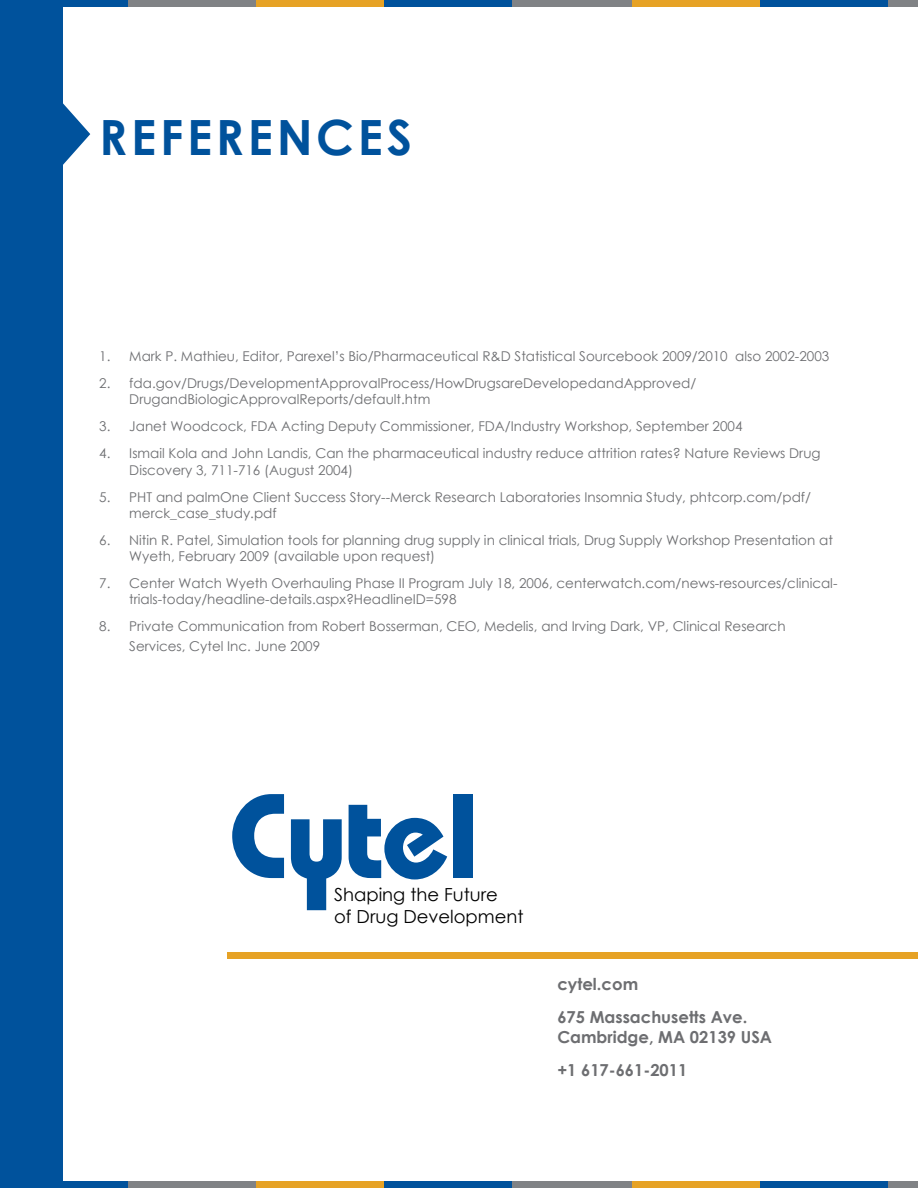
<style>
.page{position:relative;width:918px;height:1188px;background:#fff}
.page>*{position:absolute;margin:0;border:0;box-sizing:border-box;transform-origin:0 0}
.t1{font:700 48.6px "Century Gothic";color:#00529c}
.t2{font:18px/21.6px "Century Gothic";color:#000}
.t3{font:700 16.5px/33.3px "Century Gothic";color:#6d6e71}
.t4{font:13.5px/16.2px "Century Gothic";color:#6d6e71}
</style>
<div class="page">
<div style="left:0;top:0;width:63px;height:1188px;background:#00529c"></div>
<div style="left:0;top:1182px;width:128px;height:6px;background:#00529c"></div>
<div style="left:256px;top:1182px;width:128px;height:6px;background:#e6a225"></div>
<div style="left:632px;top:1182px;width:128px;height:6px;background:#e6a225"></div>
<div style="left:128px;top:1182px;width:128px;height:6px;background:#808285"></div>
<div style="left:504px;top:1182px;width:128px;height:6px;background:#808285"></div>
<div style="left:880px;top:1182px;width:38px;height:6px;background:#808285"></div>
<div style="left:384px;top:1182px;width:128px;height:6px;background:#00529c"></div>
<div style="left:760px;top:1182px;width:128px;height:6px;background:#00529c"></div>
<div style="left:0;top:0;width:128px;height:6px;background:#00529c"></div>
<div style="left:256px;top:0;width:128px;height:6px;background:#e6a225"></div>
<div style="left:632px;top:0;width:128px;height:6px;background:#e6a225"></div>
<div style="left:128px;top:0;width:128px;height:6px;background:#808285"></div>
<div style="left:504px;top:0;width:128px;height:6px;background:#808285"></div>
<div style="left:880px;top:0;width:38px;height:6px;background:#808285"></div>
<div style="left:384px;top:0;width:128px;height:6px;background:#00529c"></div>
<div style="left:760px;top:0;width:128px;height:6px;background:#00529c"></div>
<svg style="left:63px;top:103px;width:27px;height:62px"></svg>
<svg style="left:232px;top:794px;width:52px;height:84px"></svg>
<svg style="left:291px;top:819px;width:51px;height:91px"></svg>
<div style="left:453px;top:794px;width:20px;height:84px;background:#00529c"></div>
<svg style="left:349px;top:805px;width:98px;height:75px"></svg>
<div style="left:228px;top:952px;width:690px;height:6px;background:#e6a225"></div>
<h1 class="t1" style="left:99px;top:101px;width:120px">References</h1>
<p class="t4" style="left:99px;top:348px;width:732px">1. Mark P. Mathieu, Editor, Parexel’s Bio/Pharmaceutical R&amp;D Statistical Sourcebook 2009/2010 also 2002-2003</p>
<p class="t4" style="left:129px;top:375px;width:569px;text-indent:-30px">2. fda.gov/Drugs/DevelopmentApprovalProcess/HowDrugsareDevelopedandApproved/<br>DrugandBiologicApprovalReports/default.htm</p>
<p class="t4" style="left:99px;top:418px;width:645px">3. Janet Woodcock, FDA Acting Deputy Commissioner, FDA/Industry Workshop, September 2004</p>
<p class="t4" style="left:129px;top:445px;width:693px;text-indent:-30px">4. Ismail Kola and John Landis, Can the pharmaceutical industry reduce attrition rates? Nature Reviews Drug<br>Discovery 3, 711-716 (August 2004)</p>
<p class="t4" style="left:129px;top:488px;width:683px;text-indent:-30px">5. PHT and palmOne Client Success Story--Merck Research Laboratories Insomnia Study, phtcorp.com/pdf/ merck_case_study.pdf</p>
<p class="t4" style="left:129px;top:532px;width:705px;text-indent:-30px">6. Nitin R. Patel, Simulation tools for planning drug supply in clinical trials, Drug Supply Workshop Presentation at<br>Wyeth, February 2009 (available upon request)</p>
<p class="t4" style="left:129px;top:575px;width:710px;text-indent:-30px">7. Center Watch Wyeth Overhauling Phase II Program July 18, 2006, centerwatch.com/news-resources/clinical&shy;trials-today/headline-details.aspx?HeadlineID=598</p>
<p class="t4" style="left:129px;top:616px;width:658px;line-height:19.8px;text-indent:-30px">8. Private Communication from Robert Bosserman, CEO, Medelis, and Irving Dark, VP, Clinical Research<br>Services, Cytel Inc. June 2009</p>
<h2 class="t2" style="left:334px;top:884px;width:191px">Shaping the Future<br>of Drug Development</h2>
<p class="t3" style="left:557px;top:966px;width:192px">cytel.com<br>675 Massachusetts Ave.</p>
<p class="t3" style="left:557px;top:1019px;width:216px">Cambridge, MA 02139 USA +1 617-661-2011</p>
</div>
